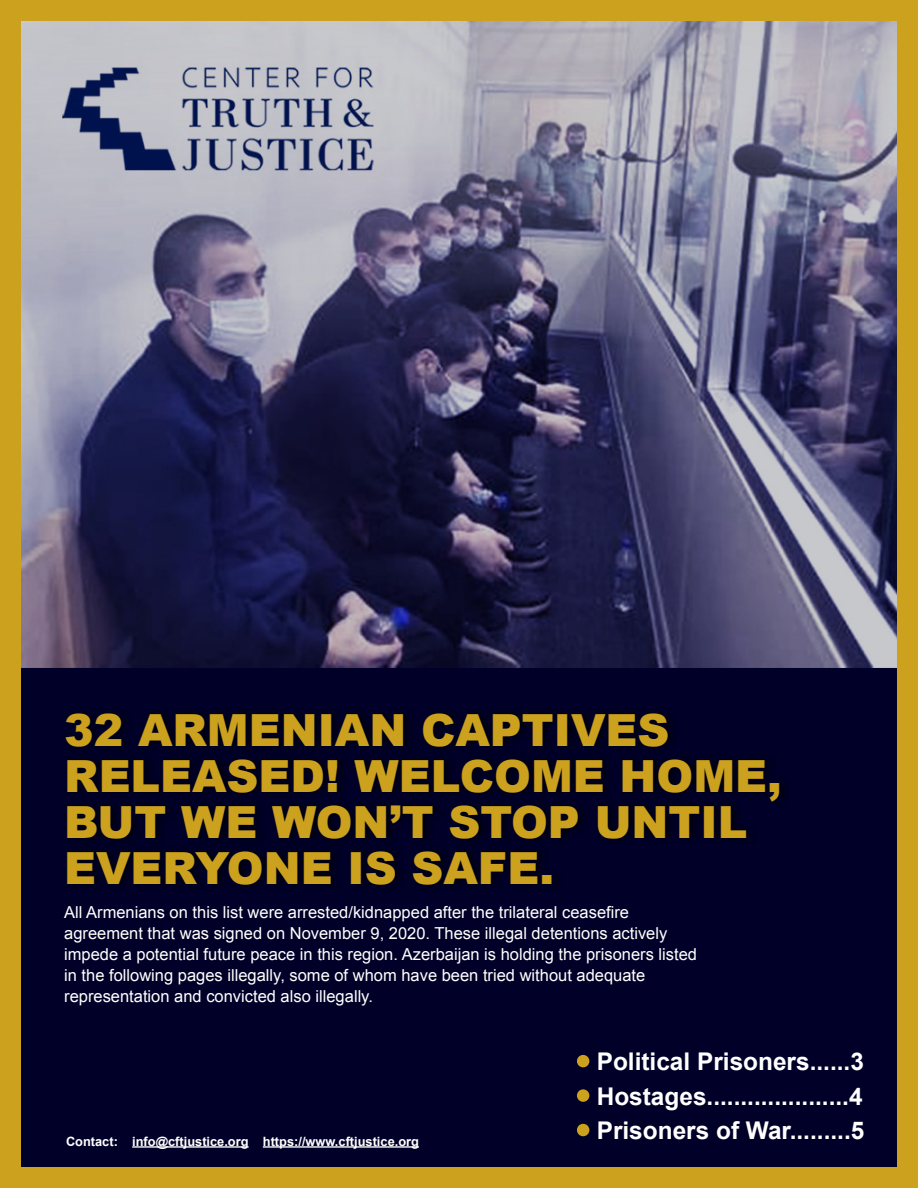
<style>
.page{position:relative;width:918px;height:1188px;background:#fff}
.page>*{position:absolute;margin:0;border:0;box-sizing:border-box;transform-origin:0 0}
.t1{font:900 44.25px/46px "Arial";color:#cca11e}
.t2{font:700 24.45px "Arial";color:#fff}
.t3{font:16.5px/21px "Arial";color:#fff}
.t4{font:700 12.75px "Arial";color:#fff}
.s1{font-weight:400;font-size:50.25px;color:#cca11e}
</style>
<div class="page">
<div style="left:0;top:667px;width:918px;height:521px;background:#000028"></div>
<img style="left:22px;top:22px;width:874px;height:645px">
<div style="left:0;top:0;width:918px;height:1188px;border:21px solid #cca11e"></div>
<div style="left:63px;top:706px;width:729px;height:187px;background:#000;opacity:.68"></div>
<hr style="left:132px;top:1146px;width:117px;height:2px;background:#fff">
<hr style="left:263px;top:1146px;width:156px;height:2px;background:#fff">
<h1 class="t1" style="left:64px;top:706px;width:719px">32 ARMENIAN CAPTIVES<br>RELEASED! WELCOME HOME,<br>BUT WE WON’T STOP UNTIL<br>EVERYONE IS SAFE.</h1>
<p class="t3" style="left:64px;top:902px;width:634px">All Armenians on this list were arrested/kidnapped after the trilateral ceasefire agreement that was signed on November 9, 2020. These illegal detentions actively impede a potential future peace in this region. Azerbaijan is holding the prisoners listed in the following pages illegally, some of whom have been tried without adequate representation and convicted also illegally.</p>
<p class="t4" style="left:66px;top:1133px;width:355px">Contact: info@cftjustice.org https://www.cftjustice.org</p>
<h2 class="t2" style="left:574px;top:1045px;width:291px"><span class="s1">•</span> Political Prisoners......3</h2>
<h2 class="t2" style="left:574px;top:1080px;width:290px"><span class="s1">•</span> Hostages.....................4</h2>
<h2 class="t2" style="left:574px;top:1114px;width:292px"><span class="s1">•</span> Prisoners of War.........5</h2>
</div>
